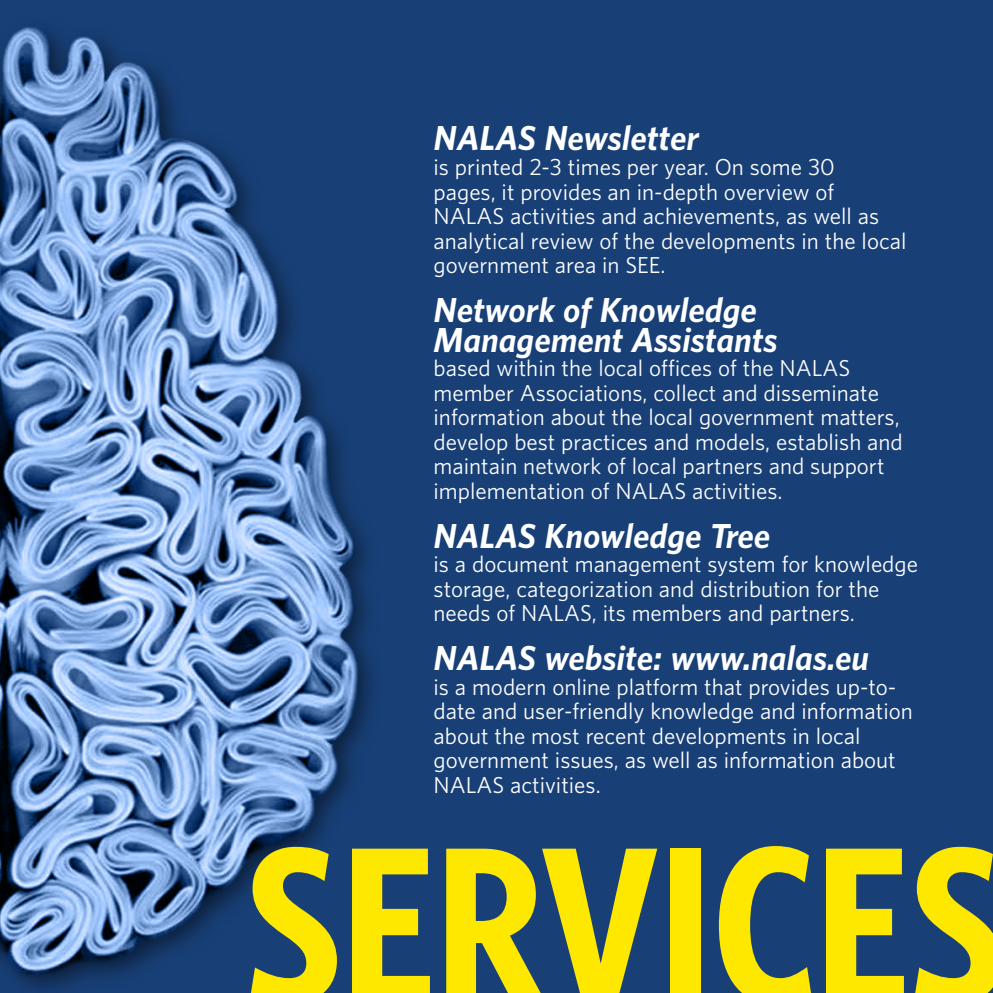
<style>
.page{position:relative;width:993px;height:993px;background:#fff}
.page>*{position:absolute;margin:0;border:0;box-sizing:border-box;transform-origin:0 0}
.t1{font:700 condensed 201.25px "UNFPA";color:#ffe800}
.t2{font:italic 700 31.5px/29.4px "UNFPA";color:#fff}
.t3{font:21px/24.5px "UNFPA Text";color:#fff}
</style>
<div class="page">
<div style="left:0;top:0;width:992px;height:992px;background:#184077"></div>
<img style="left:1px;top:27px;width:372px;height:963px">
<hr style="left:0;top:0;width:1px;height:992px;background:#ffe800">
<hr style="left:0;top:14px;width:1px;height:978px;background:#000;opacity:.55">
<h2 class="t2" style="left:433px;top:122px;width:267px">NALAS Newsletter</h2>
<p class="t3" style="left:433px;top:154px;width:474px">is printed 2-3 times per year. On some 30<br>pages, it provides an in-depth overview of NALAS activities and achievements, as well as analytical review of the developments in the local government area in SEE.</p>
<h2 class="t2" style="left:433px;top:294px;width:345px">Network of Knowledge<br>Management Assistants</h2>
<p class="t3" style="left:433px;top:355px;width:470px">based within the local offices of the NALAS member Associations, collect and disseminate information about the local government matters, develop best practices and models, establish and maintain network of local partners and support implementation of NALAS activities.</p>
<h2 class="t2" style="left:433px;top:519px;width:338px">NALAS Knowledge Tree</h2>
<p class="t3" style="left:433px;top:551px;width:486px">is a document management system for knowledge storage, categorization and distribution for the needs of NALAS, its members and partners.</p>
<h2 class="t2" style="left:433px;top:642px;width:437px">NALAS website: www.nalas.eu</h2>
<p class="t3" style="left:433px;top:673px;width:480px">is a modern online platform that provides up-to&shy;date and user-friendly knowledge and information about the most recent developments in local government issues, as well as information about NALAS activities.</p>
<h1 class="t1" style="left:245px;top:796px;width:761px">SERVICES</h1>
</div>
